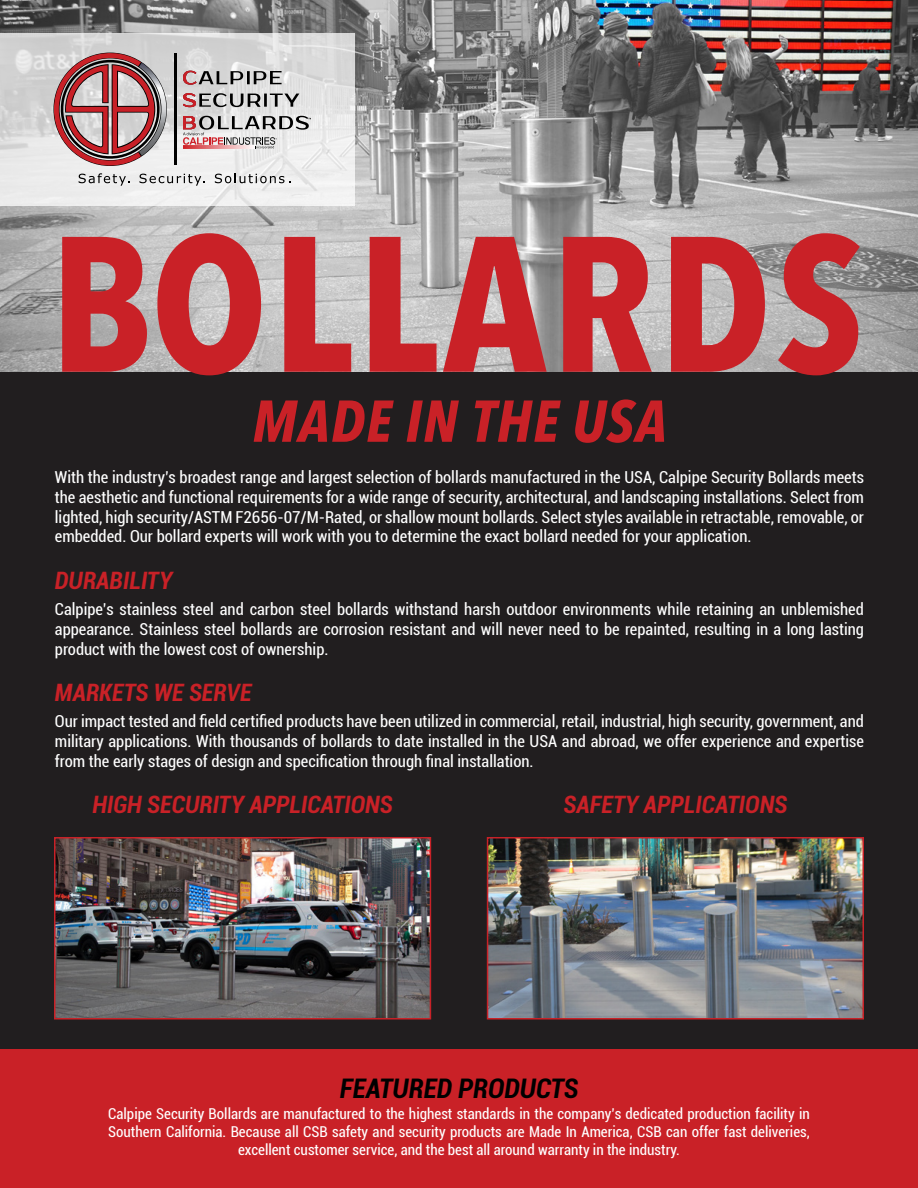
<style>
.page{position:relative;width:918px;height:1188px;background:#211e1f}
.page>*{position:absolute;margin:0;border:0;box-sizing:border-box;transform-origin:0 0}
.t1{font:700 190.5px "Avenir Next Condensed";letter-spacing:.025em;color:#c92127}
.t2{font:italic 700 58.35px "Avenir Next Condensed";letter-spacing:.02em;color:#c92127}
.Paragraph_Style_1{font:italic 700 condensed 27px "Roboto";color:#000}
.Paragraph_Style_1-2{font:italic 700 condensed 24px "Roboto";color:#c92127}
.Paragraph_Style_1-3{font:condensed 16.5px/19.8px "Roboto";color:#fff;text-align:justify}
.Paragraph_Style_1-4{font:condensed 15px/18px "Roboto";color:#fff;text-align:center}
</style>
<div class="page">
<img style="left:0;top:0;width:918px;height:372px">
<svg style="left:0;top:33px;width:355px;height:172px;background:#e1e1e1"></svg>
<svg style="left:53px;top:50px;width:258px;height:136px;background:#c3b1b2"></svg>
<div style="left:0;top:1050px;width:918px;height:138px;background:#c92127"></div>
<img style="left:57px;top:840px;width:371px;height:177px">
<div style="left:54px;top:837px;width:377px;height:183px;border:2px solid #c92127"></div>
<img style="left:490px;top:840px;width:371px;height:177px">
<div style="left:487px;top:837px;width:377px;height:183px;border:2px solid #c92127"></div>
<p class="t1" style="left:50px;top:188px;width:815px">BOLLARDS</p>
<p class="t2" style="left:252px;top:385px;width:416px">MADE IN THE USA</p>
<p class="Paragraph_Style_1-3" style="left:55px;top:467px;width:811px">With the industry’s broadest range and largest selection of bollards manufactured in the USA, Calpipe Security Bollards meets the aesthetic and functional requirements for a wide range of security, architectural, and landscaping installations. Select from lighted, high security/ASTM F2656-07/M-Rated, or shallow mount bollards. Select styles available in retractable, removable, or embedded. Our bollard experts will work with you to determine the exact bollard needed for your application.</p>
<p class="Paragraph_Style_1-2" style="left:55px;top:564px;width:119px">DURABILITY</p>
<p class="Paragraph_Style_1-3" style="left:55px;top:599px;width:811px">Calpipe’s stainless steel and carbon steel bollards withstand harsh outdoor environments while retaining an unblemished appearance. Stainless steel bollards are corrosion resistant and will never need to be repainted, resulting in a long lasting product with the lowest cost of ownership.</p>
<p class="Paragraph_Style_1-2" style="left:55px;top:676px;width:198px">MARKETS WE SERVE</p>
<p class="Paragraph_Style_1-3" style="left:55px;top:711px;width:811px">Our impact tested and field certified products have been utilized in commercial, retail, industrial, high security, government, and military applications. With thousands of bollards to date installed in the USA and abroad, we offer experience and expertise from the early stages of design and specification through final installation.</p>
<p class="Paragraph_Style_1-2" style="left:92px;top:788px;width:302px">HIGH SECURITY APPLICATIONS</p>
<p class="Paragraph_Style_1-2" style="left:564px;top:788px;width:225px">SAFETY APPLICATIONS</p>
<p class="Paragraph_Style_1" style="left:340px;top:1069px;width:240px">FEATURED PRODUCTS</p>
<p class="Paragraph_Style_1-4" style="left:108px;top:1104px;width:703px">Calpipe Security Bollards are manufactured to the highest standards in the company’s dedicated production facility in<br>Southern California. Because all CSB safety and security products are Made In America, CSB can offer fast deliveries, excellent customer service, and the best all around warranty in the industry.</p>
</div>
